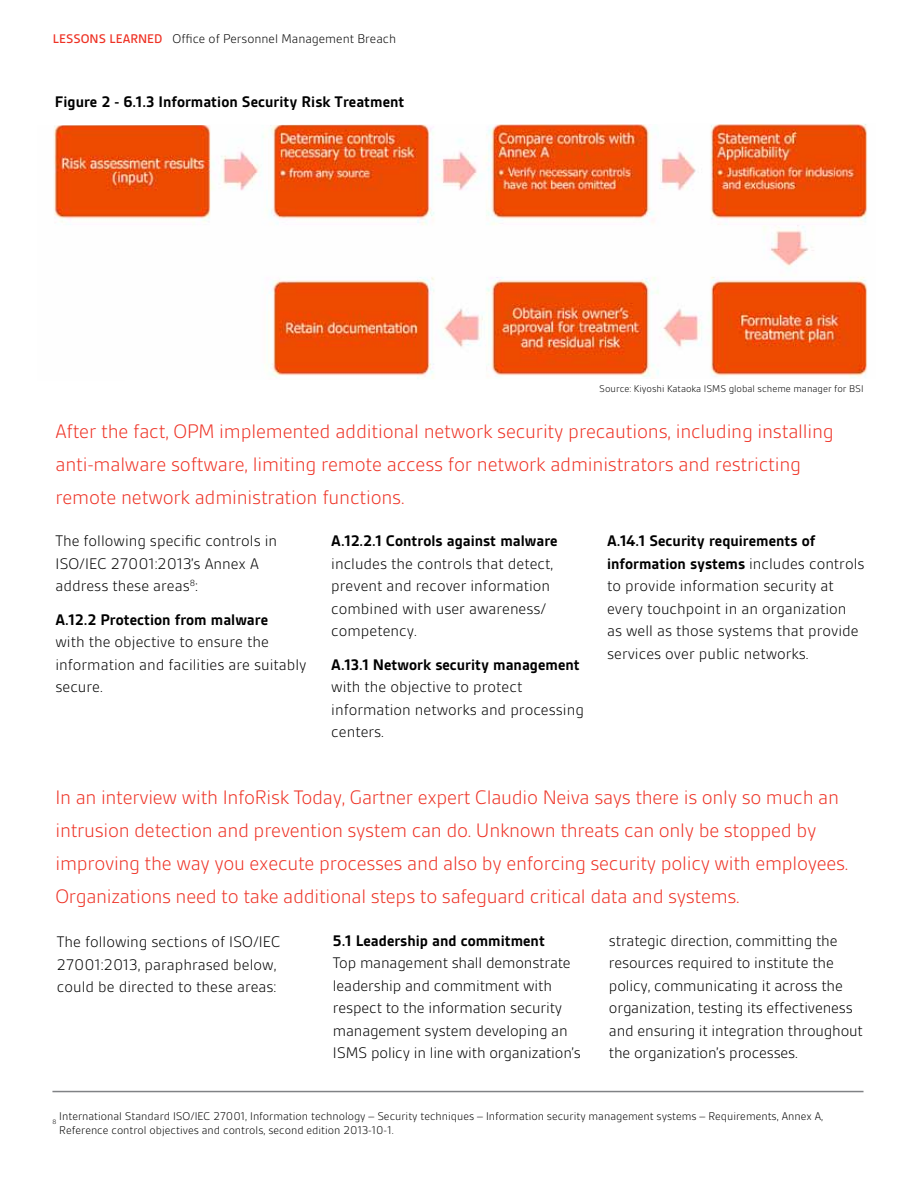
<style>
.page{position:relative;width:918px;height:1188px;background:#fff}
.page>*{position:absolute;margin:0;border:0;box-sizing:border-box;transform-origin:0 0}
.t1{font:300 21px/33px "BSI Gesta";letter-spacing:-.015em;color:#ee3124}
.t2{font:300 16.5px/22.5px "BSI Gesta";color:#000}
.t3{font:700 16.5px "BSI Gesta";color:#000}
.t4{font:300 13.5px "BSI Gesta";color:#000}
.t5{font:300 12px/13.5px "BSI Gesta";color:#000}
.t6{font:300 10.5px "BSI Gesta";color:#000}
.s1{font-weight:500;color:#ee3124}
.s2{font-weight:700}
</style>
<div class="page">
<img style="left:53px;top:124px;width:815px;height:255px">
<hr style="left:52px;top:1091px;width:812px;height:1px;background:#808285">
<p class="t4" style="left:53px;top:32px;width:345px"><span class="s1">LESSONS LEARNED</span> Office of Personnel Management Breach</p>
<p class="t3" style="left:55px;top:93px;width:351px">Figure 2 - 6.1.3 Information Security Risk Treatment</p>
<p class="t6" style="left:599px;top:383px;width:266px">Source: Kiyoshi Kataoka ISMS global scheme manager for BSI</p>
<p class="t1" style="left:55px;top:415px;width:780px">After the fact, OPM implemented additional network security precautions, including installing anti-malware software, limiting remote access for network administrators and restricting remote network administration functions.</p>
<p class="t2" style="left:55px;top:530px;width:223px">The following specific controls in<br>ISO/IEC 27001:2013’s Annex A address these areas<sup>8</sup>:</p>
<p class="t3" style="left:55px;top:611px;width:214px">A.12.2 Protection from malware</p>
<p class="t2" style="left:55px;top:631px;width:253px">with the objective to ensure the information and facilities are suitably secure.</p>
<p class="t3" style="left:331px;top:532px;width:228px">A.12.2.1 Controls against malware</p>
<p class="t2" style="left:331px;top:552px;width:223px">includes the controls that detect, prevent and recover information combined with user awareness/ competency.</p>
<p class="t3" style="left:331px;top:656px;width:250px">A.13.1 Network security management</p>
<p class="t2" style="left:331px;top:676px;width:254px">with the objective to protect information networks and processing centers.</p>
<p class="t2" style="left:607px;top:530px;width:259px"><span class="s2">A.14.1 Security requirements of information systems</span> includes controls to provide information security at every touchpoint in an organization as well as those systems that provide services over public networks.</p>
<p class="t1" style="left:55px;top:780px;width:794px">In an interview with InfoRisk Today, Gartner expert Claudio Neiva says there is only so much an intrusion detection and prevention system can do. Unknown threats can only be stopped by improving the way you execute processes and also by enforcing security policy with employees.<br>Organizations need to take additional steps to safeguard critical data and systems.</p>
<p class="t2" style="left:57px;top:931px;width:225px">The following sections of ISO/IEC<br>27001:2013, paraphrased below, could be directed to these areas:</p>
<p class="t3" style="left:333px;top:932px;width:214px">5.1 Leadership and commitment</p>
<p class="t2" style="left:333px;top:952px;width:249px">Top management shall demonstrate leadership and commitment with respect to the information security management system developing an ISMS policy in line with organization’s</p>
<p class="t2" style="left:609px;top:929px;width:255px">strategic direction, committing the resources required to institute the policy, communicating it across the organization, testing its effectiveness and ensuring it integration throughout the organization’s processes.</p>
<p class="t5" style="left:59px;top:1110px;width:765px;text-indent:-7px"><sub>8</sub> International Standard ISO/IEC 27001, Information technology – Security techniques – Information security management systems – Requirements, Annex A,<br>Reference control objectives and controls, second edition 2013-10-1.</p>
</div>
